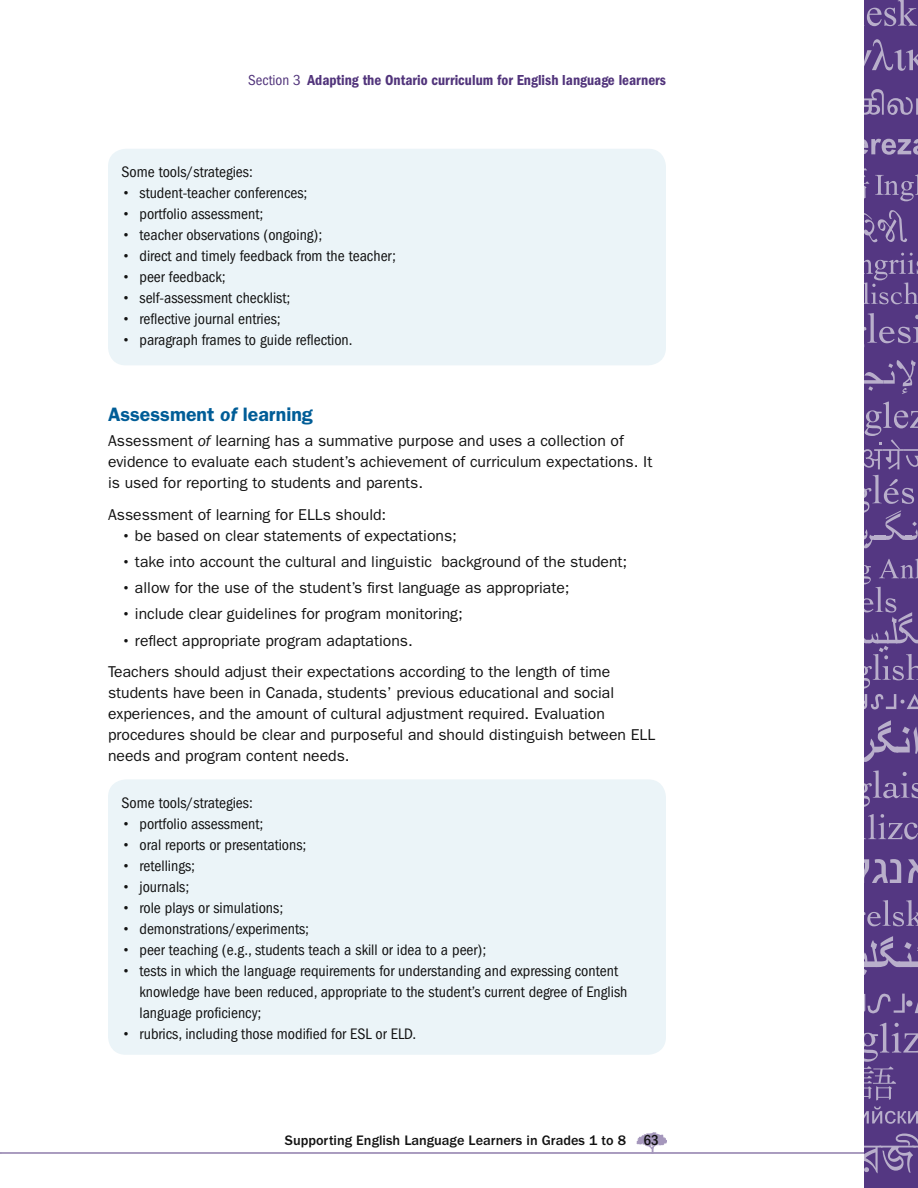
<style>
.page{position:relative;width:918px;height:1188px;background:#fff}
.page>*{position:absolute;margin:0;border:0;box-sizing:border-box;transform-origin:0 0}
.t1{font:600 19.5px "Franklin Gothic";color:#005d97}
.t2{font:15.75px/21px "Franklin Gothic";color:#121212}
.t3{font:condensed 15.75px/21px "Franklin Gothic";color:#121212}
.t4{font:600 condensed 15px "Franklin Gothic";color:#51347b}
.t5{font:500 14.25px "Franklin Gothic";color:#121212}
.s1{font-weight:400}
.s2{font-weight:500;font-stretch:normal}
.s3{font-style:italic}
.s4{font-weight:500}
.s5{font-stretch:condensed;font-size:15px}
</style>
<div class="page">
<img style="left:637px;top:1132px;width:30px;height:20px">
<hr style="left:0;top:1152px;width:865px;height:2px;background:#a597bc">
<div style="left:864px;top:0;width:54px;height:1188px;background:#543782"></div>
<div style="left:906px;top:1000px;width:6px;height:7px;background:#b9afcb;border-radius:50%"></div>
<svg style="left:915px;top:1002px;width:3px;height:11px"></svg>
<svg style="left:864px;top:993px;width:41px;height:21px"></svg>
<svg style="left:864px;top:770px;width:54px;height:37px"></svg>
<svg style="left:864px;top:313px;width:54px;height:34px"></svg>
<svg style="left:864px;top:859px;width:37px;height:24px"></svg>
<svg style="left:908px;top:859px;width:10px;height:24px"></svg>
<svg style="left:864px;top:814px;width:54px;height:26px"></svg>
<svg style="left:864px;top:210px;width:43px;height:32px"></svg>
<svg style="left:864px;top:475px;width:54px;height:73px"></svg>
<svg style="left:864px;top:0;width:53px;height:26px"></svg>
<svg style="left:864px;top:253px;width:54px;height:51px"></svg>
<svg style="left:864px;top:1134px;width:54px;height:40px"></svg>
<svg style="left:864px;top:558px;width:54px;height:151px"></svg>
<svg style="left:864px;top:139px;width:54px;height:16px"></svg>
<svg style="left:864px;top:89px;width:54px;height:26px"></svg>
<svg style="left:864px;top:402px;width:54px;height:67px"></svg>
<svg style="left:864px;top:720px;width:54px;height:42px"></svg>
<svg style="left:864px;top:360px;width:52px;height:34px"></svg>
<svg style="left:864px;top:900px;width:54px;height:75px"></svg>
<svg style="left:864px;top:168px;width:54px;height:33px"></svg>
<svg style="left:864px;top:1023px;width:54px;height:78px"></svg>
<svg style="left:864px;top:1107px;width:54px;height:17px"></svg>
<svg style="left:864px;top:39px;width:54px;height:32px"></svg>
<div style="left:108px;top:149px;width:558px;height:216px;background:#ebf4f8;border-radius:18px"></div>
<div style="left:108px;top:779px;width:558px;height:276px;background:#ebf4f8;border-radius:18px"></div>
<p class="t4" style="left:248px;top:71px;width:419px"><span class="s1">Section 3</span> Adapting the Ontario curriculum for English language learners</p>
<p class="t3" style="left:122px;top:162px;width:133px">Some tools/strategies:</p>
<p class="t3" style="left:122px;top:183px;width:187px"><span class="s2">•</span> student-teacher conferences;</p>
<p class="t3" style="left:122px;top:204px;width:143px"><span class="s2">•</span> portfolio assessment;</p>
<p class="t3" style="left:122px;top:225px;width:202px"><span class="s2">•</span> teacher observations (ongoing);</p>
<p class="t3" style="left:122px;top:246px;width:276px"><span class="s2">•</span> direct and timely feedback from the teacher;</p>
<p class="t3" style="left:122px;top:267px;width:106px"><span class="s2">•</span> peer feedback;</p>
<p class="t3" style="left:122px;top:288px;width:170px"><span class="s2">•</span> self-assessment checklist;</p>
<p class="t3" style="left:122px;top:309px;width:161px"><span class="s2">•</span> reflective journal entries;</p>
<p class="t3" style="left:122px;top:330px;width:233px"><span class="s2">•</span> paragraph frames to guide reflection.</p>
<p class="t1" style="left:108px;top:402px;width:206px">Assessment <span class="s3">of</span> learning</p>
<p class="t2" style="left:108px;top:430px;width:546px">Assessment <span class="s3">of</span> learning has a summative purpose and uses a collection of evidence to evaluate each student’s achievement of curriculum expectations. It is used for reporting to students and parents.</p>
<p class="t2" style="left:108px;top:504px;width:280px">Assessment of learning for ELLs should:</p>
<p class="t2" style="left:121px;top:525px;width:337px"><span class="s4">•</span> be based on clear statements of expectations;</p>
<p class="t2" style="left:121px;top:551px;width:507px"><span class="s4">•</span> take into account the cultural and linguistic background of the student;</p>
<p class="t2" style="left:121px;top:577px;width:450px"><span class="s4">•</span> allow for the use of the student’s first language as appropriate;</p>
<p class="t2" style="left:121px;top:604px;width:343px"><span class="s4">•</span> include clear guidelines for program monitoring;</p>
<p class="t2" style="left:108px;top:625px;width:504px;line-height:31.5px;text-indent:13px"><span class="s4">•</span> reflect appropriate program adaptations.<br>Teachers should adjust their expectations according to the length of time</p>
<p class="t2" style="left:108px;top:682px;width:549px">students have been in Canada, students’ previous educational and social experiences, and the amount of cultural adjustment required. Evaluation procedures should be clear and purposeful and should distinguish between ELL needs and program content needs.</p>
<p class="t3" style="left:122px;top:792px;width:133px">Some tools/strategies:</p>
<p class="t3" style="left:122px;top:813px;width:143px"><span class="s2">•</span> portfolio assessment;</p>
<p class="t3" style="left:122px;top:834px;width:186px"><span class="s2">•</span> oral reports or presentations;</p>
<p class="t3" style="left:122px;top:855px;width:75px"><span class="s2">•</span> retellings;</p>
<p class="t3" style="left:122px;top:876px;width:69px"><span class="s2">•</span> journals;</p>
<p class="t3" style="left:122px;top:897px;width:163px"><span class="s2">•</span> role plays or simulations;</p>
<p class="t3" style="left:122px;top:918px;width:189px"><span class="s2">•</span> demonstrations/experiments;</p>
<p class="t3" style="left:122px;top:939px;width:366px"><span class="s2">•</span> peer teaching (e.g., students teach a skill or idea to a peer);</p>
<p class="t3" style="left:140px;top:960px;width:489px;text-indent:-18px"><span class="s2">•</span> tests in which the language requirements for understanding and expressing content knowledge have been reduced, appropriate to the student’s current degree of English language proficiency;</p>
<p class="t3" style="left:122px;top:1023px;width:296px"><span class="s2">•</span> rubrics, including those modified for ESL or ELD.</p>
<p class="t5" style="left:285px;top:1132px;width:375px">Supporting English Language Learners in Grades 1 to 8 <span class="s5">63</span></p>
</div>
